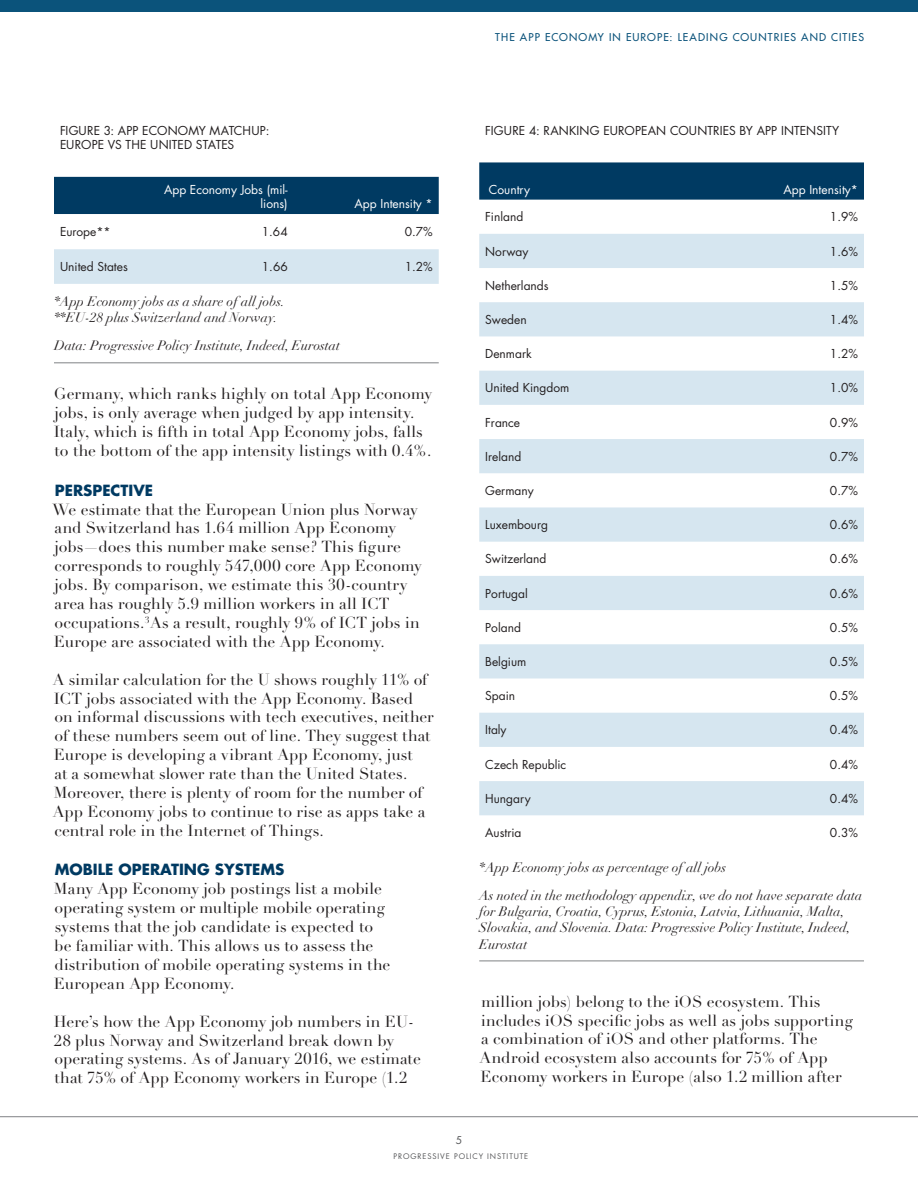
<style>
.page{position:relative;width:918px;height:1188px;background:#fff}
.page>*{position:absolute;margin:0;border:0;box-sizing:border-box;transform-origin:0 0}
.t1{font:15.75px/18.9px "Didot LH";letter-spacing:.005em;color:#231f20}
.t2{font:700 15px "Futura";color:#003a62}
.t3{font:italic 13.5px/16.2px "Didot LH";color:#231f20}
.t4{font:12px/14.4px "Futura";color:#231f20}
.t5{font:12px/14.4px "Futura";color:#fff;text-align:right}
.t6{font:10.5px "Futura";letter-spacing:.105em;color:#0b537b}
.t7{font:10.5px "Futura";color:#57585a}
.t8{font:7.5px "Futura";letter-spacing:.12em;color:#57585a}
</style>
<div class="page">
<hr style="left:0;top:1116px;width:918px;height:1px;background:#808285">
<div style="left:0;top:0;width:918px;height:12px;background:#0b537b"></div>
<hr style="left:479px;top:961px;width:385px;height:1px;background:#808285">
<div style="left:479px;top:162px;width:385px;height:38px;background:#003a62"></div>
<svg style="left:479px;top:234px;width:385px;height:581px"></svg>
<hr style="left:54px;top:362px;width:385px;height:1px;background:#808285">
<div style="left:54px;top:177px;width:385px;height:37px;background:#003a62"></div>
<div style="left:54px;top:249px;width:385px;height:35px;background:#d6e6f0"></div>
<p class="t4" style="left:60px;top:123px;width:211px">FIGURE 3: APP ECONOMY MATCHUP:<br>EUROPE VS THE UNITED STATES</p>
<p class="t5" style="left:164px;top:182px;width:125px">App Economy Jobs (mil&shy;lions)</p>
<p class="t5" style="left:355px;top:196px;width:80px">App Intensity *</p>
<p class="t4" style="left:60px;top:225px;width:52px">Europe**</p>
<p class="t4" style="left:262px;top:225px;width:27px">1.64</p>
<p class="t4" style="left:405px;top:225px;width:30px">0.7%</p>
<p class="t4" style="left:60px;top:259px;width:69px">United States</p>
<p class="t4" style="left:262px;top:259px;width:27px">1.66</p>
<p class="t4" style="left:405px;top:259px;width:30px">1.2%</p>
<p class="t3" style="left:54px;top:294px;width:233px">*App Economy jobs as a share of all jobs. **EU-28 plus Switzerland and Norway.</p>
<p class="t3" style="left:54px;top:338px;width:288px">Data: Progressive Policy Institute, Indeed, Eurostat</p>
<p class="t1" style="left:54px;top:385px;width:380px">Germany, which ranks highly on total App Economy jobs, is only average when judged by app intensity.<br>Italy, which is fifth in total App Economy jobs, falls to the bottom of the app intensity listings with 0.4%.</p>
<p class="t2" style="left:55px;top:480px;width:100px">PERSPECTIVE</p>
<p class="t1" style="left:53px;top:500px;width:371px">We estimate that the European Union plus Norway and Switzerland has 1.64 million App Economy jobs—does this number make sense? This figure corresponds to roughly 547,000 core App Economy jobs. By comparison, we estimate this 30-country area has roughly 5.9 million workers in all ICT occupations.<sup>3</sup>As a result, roughly 9% of ICT jobs in Europe are associated with the App Economy.</p>
<p class="t1" style="left:53px;top:670px;width:382px">A similar calculation for the U shows roughly 11% of ICT jobs associated with the App Economy. Based on informal discussions with tech executives, neither of these numbers seem out of line. They suggest that Europe is developing a vibrant App Economy, just<br>at a somewhat slower rate than the United States.<br>Moreover, there is plenty of room for the number of App Economy jobs to continue to rise as apps take a central role in the Internet of Things.</p>
<p class="t2" style="left:55px;top:859px;width:231px">MOBILE OPERATING SYSTEMS</p>
<p class="t1" style="left:54px;top:880px;width:338px">Many App Economy job postings list a mobile operating system or multiple mobile operating systems that the job candidate is expected to be familiar with. This allows us to assess the distribution of mobile operating systems in the European App Economy.</p>
<p class="t1" style="left:54px;top:1012px;width:369px">Here’s how the App Economy job numbers in EU-28 plus Norway and Switzerland break down by operating systems. As of January 2016, we estimate that 75% of App Economy workers in Europe (1.2</p>
<p class="t6" style="left:495px;top:31px;width:370px">THE APP ECONOMY IN EUROPE: LEADING COUNTRIES AND CITIES</p>
<p class="t4" style="left:485px;top:123px;width:356px">FIGURE 4: RANKING EUROPEAN COUNTRIES BY APP INTENSITY</p>
<p class="t5" style="left:489px;top:182px;width:43px">Country</p>
<p class="t5" style="left:784px;top:182px;width:76px">App Intensity*</p>
<p class="t4" style="left:485px;top:210px;width:40px">Finland</p>
<p class="t4" style="left:830px;top:210px;width:30px">1.9%</p>
<p class="t4" style="left:485px;top:244px;width:45px">Norway</p>
<p class="t4" style="left:830px;top:244px;width:30px">1.6%</p>
<p class="t4" style="left:485px;top:278px;width:65px">Netherlands</p>
<p class="t4" style="left:830px;top:278px;width:30px">1.5%</p>
<p class="t4" style="left:485px;top:312px;width:43px">Sweden</p>
<p class="t4" style="left:830px;top:312px;width:30px">1.4%</p>
<p class="t4" style="left:485px;top:346px;width:48px">Denmark</p>
<p class="t4" style="left:830px;top:346px;width:30px">1.2%</p>
<p class="t4" style="left:485px;top:381px;width:86px">United Kingdom</p>
<p class="t4" style="left:830px;top:381px;width:30px">1.0%</p>
<p class="t4" style="left:485px;top:415px;width:36px">France</p>
<p class="t4" style="left:830px;top:415px;width:30px">0.9%</p>
<p class="t4" style="left:485px;top:449px;width:38px">Ireland</p>
<p class="t4" style="left:830px;top:449px;width:30px">0.7%</p>
<p class="t4" style="left:485px;top:483px;width:50px">Germany</p>
<p class="t4" style="left:830px;top:483px;width:30px">0.7%</p>
<p class="t4" style="left:485px;top:517px;width:64px">Luxembourg</p>
<p class="t4" style="left:830px;top:517px;width:30px">0.6%</p>
<p class="t4" style="left:485px;top:552px;width:63px">Switzerland</p>
<p class="t4" style="left:830px;top:552px;width:30px">0.6%</p>
<p class="t4" style="left:485px;top:586px;width:44px">Portugal</p>
<p class="t4" style="left:830px;top:586px;width:30px">0.6%</p>
<p class="t4" style="left:485px;top:620px;width:37px">Poland</p>
<p class="t4" style="left:830px;top:620px;width:30px">0.5%</p>
<p class="t4" style="left:485px;top:654px;width:43px">Belgium</p>
<p class="t4" style="left:830px;top:654px;width:30px">0.5%</p>
<p class="t4" style="left:485px;top:688px;width:32px">Spain</p>
<p class="t4" style="left:830px;top:688px;width:30px">0.5%</p>
<p class="t4" style="left:485px;top:723px;width:23px">Italy</p>
<p class="t4" style="left:830px;top:723px;width:30px">0.4%</p>
<p class="t4" style="left:485px;top:757px;width:83px">Czech Republic</p>
<p class="t4" style="left:830px;top:757px;width:30px">0.4%</p>
<p class="t4" style="left:485px;top:791px;width:47px">Hungary</p>
<p class="t4" style="left:830px;top:791px;width:30px">0.4%</p>
<p class="t4" style="left:485px;top:825px;width:38px">Austria</p>
<p class="t4" style="left:830px;top:825px;width:30px">0.3%</p>
<p class="t3" style="left:479px;top:853px;width:385px;line-height:28.2px">*App Economy jobs as percentage of all jobs<br>As noted in the methodology appendix, we do not have separate data</p>
<p class="t3" style="left:479px;top:904px;width:373px">for Bulgaria, Croatia, Cyprus, Estonia, Latvia, Lithuania, Malta,<br>Slovakia, and Slovenia. Data: Progressive Policy Institute, Indeed,<br>Eurostat</p>
<p class="t1" style="left:479px;top:992px;width:375px">million jobs) belong to the iOS ecosystem. This includes iOS specific jobs as well as jobs supporting a combination of iOS and other platforms. The Android ecosystem also accounts for 75% of App Economy workers in Europe (also 1.2 million after</p>
<p class="t7" style="left:456px;top:1133px;width:8px">5</p>
<p class="t8" style="left:394px;top:1151px;width:136px">PROGRESSIVE POLICY INSTITUTE</p>
</div>
